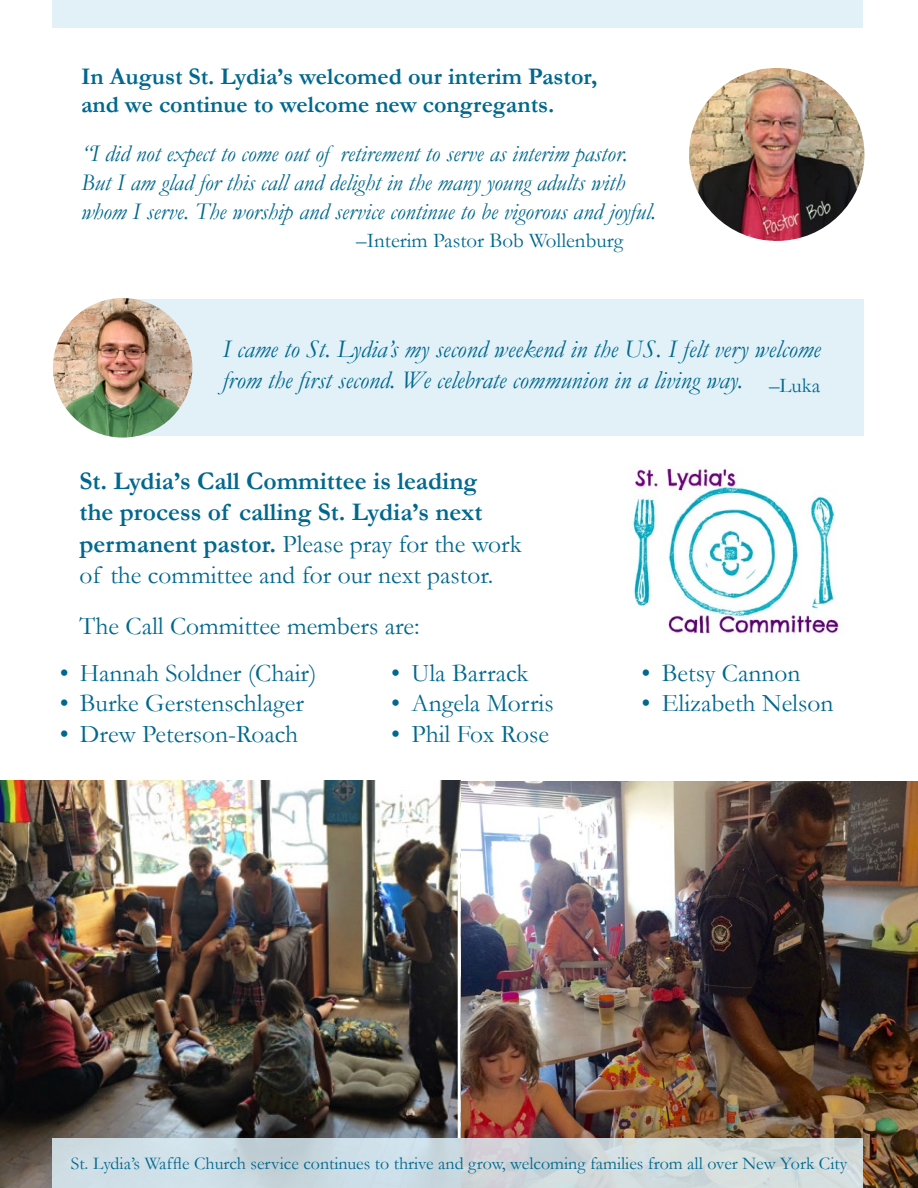
<style>
.page{position:relative;width:918px;height:1188px;background:#fff}
.page>*{position:absolute;margin:0;border:0;box-sizing:border-box;transform-origin:0 0}
.t1{font:25.5px "Garamond";color:#00688e}
.t2{font:700 25.5px/31.5px "Garamond";color:#00688e}
.t3{font:italic 25.5px/30.6px "Garamond";color:#00688e}
.t4{font:italic 24px/28.8px "Garamond";color:#00688e}
.t5{font:700 24px/28.8px "Garamond";color:#00688e}
.t6{font:21px "Garamond";color:#00688e}
.t7{font:18px "Garamond";color:#00688e}
.s1{font-weight:400}
</style>
<div class="page">
<img style="left:461px;top:781px;width:457px;height:407px">
<img style="left:0;top:780px;width:461px;height:408px">
<hr style="left:458px;top:837px;width:3px;height:301px;background:#fff">
<img style="left:633px;top:468px;width:206px;height:166px">
<img style="left:689px;top:68px;width:175px;height:173px">
<svg style="left:53px;top:1138px;width:810px;height:50px;background:#cddadf"></svg>
<div style="left:116px;top:300px;width:748px;height:136px;background:#ddeff7"></div>
<img style="left:53px;top:298px;width:139px;height:140px;border-radius:70px">
<div style="left:53px;top:0;width:810px;height:28px;background:#ddeff7"></div>
<p class="t5" style="left:81px;top:61px;width:518px">In August St. Lydia’s welcomed our interim Pastor, and we continue to welcome new congregants.</p>
<p class="t4" style="left:81px;top:139px;width:577px">“I did not expect to come out of retirement to serve as interim pastor.<br>But I am glad for this call and delight in the many young adults with whom I serve. The worship and service continue to be vigorous and joyful.</p>
<p class="t6" style="left:356px;top:228px;width:268px">–Interim Pastor Bob Wollenburg</p>
<p class="t3" style="left:222px;top:334px;width:600px">I came to St. Lydia’s my second weekend in the US. I felt very welcome from the first second. We celebrate communion in a living way. <sub>–Luka</sub></p>
<p class="t2" style="left:79px;top:464px;width:444px">St. Lydia’s Call Committee is leading<br>the process of calling St. Lydia’s next permanent pastor. <span class="s1">Please pray for the work of the committee and for our next pastor.</span></p>
<p class="t1" style="left:79px;top:611px;width:342px">The Call Committee members are:</p>
<p class="t1" style="left:60px;top:658px;width:258px">• Hannah Soldner (Chair)</p>
<p class="t1" style="left:60px;top:688px;width:246px">• Burke Gerstenschlager</p>
<p class="t1" style="left:60px;top:719px;width:240px">• Drew Peterson-Roach</p>
<p class="t1" style="left:391px;top:658px;width:139px">• Ula Barrack</p>
<p class="t1" style="left:391px;top:688px;width:164px">• Angela Morris</p>
<p class="t1" style="left:391px;top:719px;width:159px">• Phil Fox Rose</p>
<p class="t1" style="left:642px;top:658px;width:160px">• Betsy Cannon</p>
<p class="t1" style="left:642px;top:688px;width:193px">• Elizabeth Nelson</p>
<p class="t7" style="left:71px;top:1152px;width:778px">St. Lydia’s Waffle Church service continues to thrive and grow, welcoming families from all over New York City</p>
</div>
